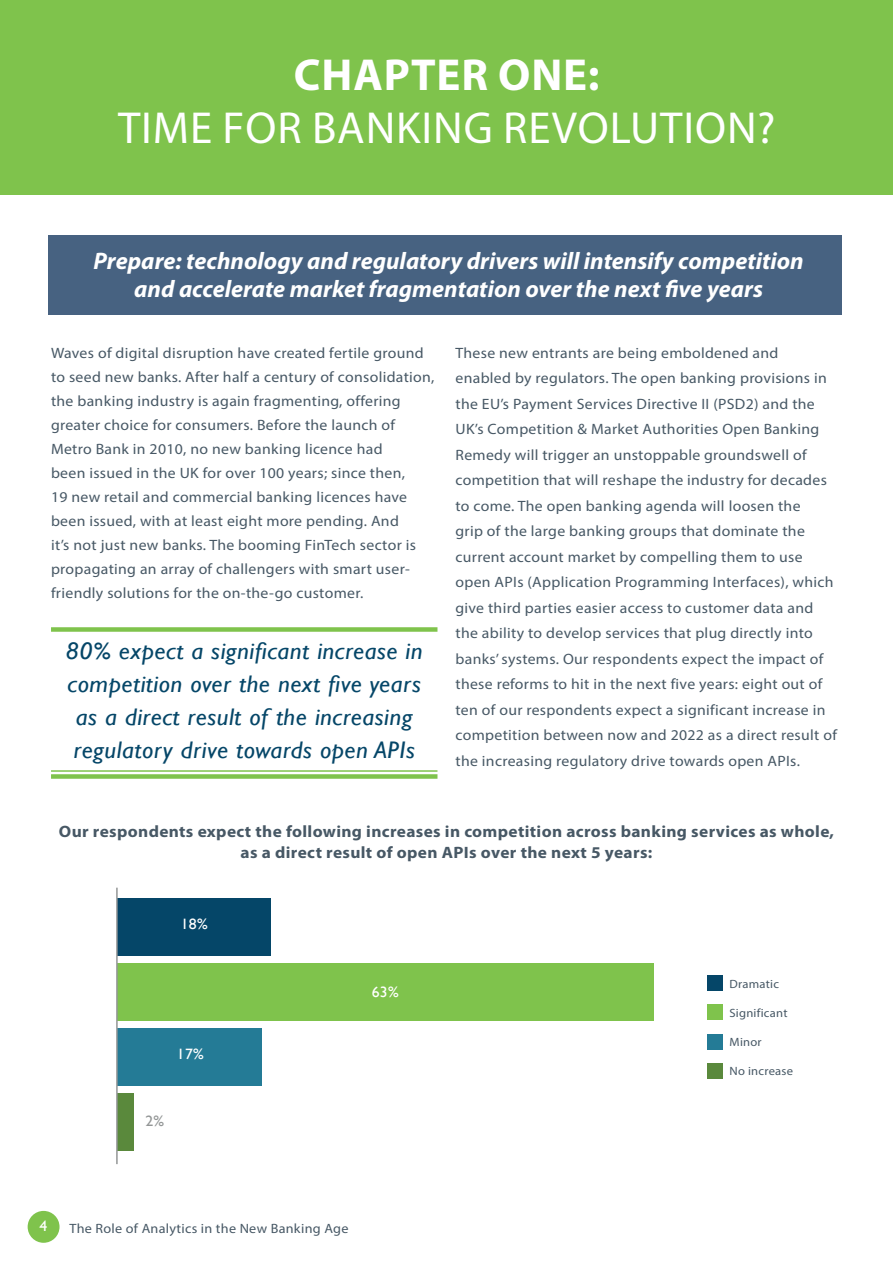
<style>
.page{position:relative;width:893px;height:1263px;background:#fff}
.page>*{position:absolute;margin:0;border:0;box-sizing:border-box;transform-origin:0 0}
.t1{font:45px "Myriad Pro";letter-spacing:.02em;color:#fff}
.t2{font:700 45px "Myriad Pro";letter-spacing:.02em;color:#fff}
.t3{font:italic 24px/33px "Gill Sans";letter-spacing:.02em;color:#054668;text-align:center;scale:1.05 1}
.t4{font:italic 700 24px/28.5px "Myriad Pro";color:#fff;text-align:center}
.t5{font:700 16.5px/21px "Myriad Pro";letter-spacing:.02em;color:#475865;text-align:center;scale:1.05 1}
.t6{font:15px/25.5px "Myriad Pro";letter-spacing:.02em;color:#475865;scale:1.05 1}
.t7{font:15px "Gill Sans";color:#fff;scale:1.05 1}
.t8{font:15px "Gill Sans";color:#939696;scale:1.05 1}
.t9{font:13.5px "Myriad Pro";letter-spacing:.02em;color:#475865;scale:1.05 1}
.t10{font:12px "Myriad Pro";letter-spacing:.02em;color:#475865;scale:1.05 1}
.s1{color:#fff}
</style>
<div class="page">
<div style="left:49px;top:235px;width:793px;height:80px;background:#476281"></div>
<div style="left:0;top:0;width:893px;height:195px;background:#7fc34c"></div>
<div style="left:28px;top:1211px;width:32px;height:32px;background:#7fc34c;border-radius:50%"></div>
<div style="left:51px;top:627px;width:386px;height:5px;background:#7fc34c"></div>
<div style="left:51px;top:774px;width:386px;height:5px;background:#7fc34c"></div>
<hr style="left:51px;top:770px;width:386px;height:2px;background:#7fc34c">
<div style="left:707px;top:975px;width:16px;height:16px;background:#054668"></div>
<div style="left:707px;top:1063px;width:16px;height:15px;background:#5a893c"></div>
<div style="left:707px;top:1005px;width:16px;height:15px;background:#7fc34c"></div>
<div style="left:707px;top:1034px;width:16px;height:15px;background:#247b96"></div>
<div style="left:117px;top:1093px;width:17px;height:58px;background:#5a893c"></div>
<div style="left:117px;top:1028px;width:145px;height:58px;background:#247b96"></div>
<div style="left:117px;top:963px;width:537px;height:58px;background:#7fc34c"></div>
<div style="left:117px;top:898px;width:153px;height:58px;background:#054668"></div>
<hr style="left:116px;top:888px;width:2px;height:276px;background:#939696">
<h1 class="t2" style="left:294px;top:50px;width:307px">CHAPTER ONE:</h1>
<h1 class="t1" style="left:118px;top:100px;width:659px">TIME FOR BANKING REVOLUTION?</h1>
<h2 class="t4" style="left:93px;top:247px;width:712px">Prepare: technology and regulatory drivers will intensify competition and accelerate market fragmentation over the next five years</h2>
<p class="t6" style="left:51px;top:340px;width:367px;line-height:24px">Waves of digital disruption have created fertile ground to seed new banks. After half a century of consolidation, the banking industry is again fragmenting, offering greater choice for consumers. Before the launch of Metro Bank in 2010, no new banking licence had<br>been issued in the UK for over 100 years; since then,<br>19 new retail and commercial banking licences have been issued, with at least eight more pending. And<br>it’s not just new banks. The booming FinTech sector is propagating an array of challengers with smart user&shy;friendly solutions for the on-the-go customer.</p>
<p class="t6" style="left:455px;top:340px;width:365px">These new entrants are being emboldened and enabled by regulators. The open banking provisions in the EU’s Payment Services Directive II (PSD2) and the UK’s Competition &amp; Market Authorities Open Banking Remedy will trigger an unstoppable groundswell of competition that will reshape the industry for decades to come. The open banking agenda will loosen the<br>grip of the large banking groups that dominate the current account market by compelling them to use open APIs (Application Programming Interfaces), which give third parties easier access to customer data and the ability to develop services that plug directly into banks’ systems. Our respondents expect the impact of these reforms to hit in the next five years: eight out of ten of our respondents expect a significant increase in competition between now and 2022 as a direct result of the increasing regulatory drive towards open APIs.</p>
<h2 class="t3" style="left:66px;top:634px;width:341px">80% expect a significant increase in competition over the next five years as a direct result of the increasing regulatory drive towards open APIs</h2>
<p class="t5" style="left:59px;top:821px;width:740px">Our respondents expect the following increases in competition across banking services as whole, as a direct result of open APIs over the next 5 years:</p>
<p class="t7" style="left:181px;top:915px;width:27px">18%</p>
<p class="t7" style="left:177px;top:1045px;width:27px">17%</p>
<p class="t8" style="left:145px;top:1112px;width:30px">2%<span class="s1">%</span></p>
<p class="t7" style="left:372px;top:983px;width:27px">63%</p>
<p class="t7" style="left:40px;top:1217px;width:9px">4</p>
<p class="t9" style="left:70px;top:1220px;width:267px">The Role of Analytics in the New Banking Age</p>
<p class="t10" style="left:729px;top:976px;width:49px">Dramatic</p>
<p class="t10" style="left:729px;top:1005px;width:57px">Significant</p>
<p class="t10" style="left:729px;top:1035px;width:32px">Minor</p>
<p class="t10" style="left:729px;top:1064px;width:62px">No increase</p>
</div>
